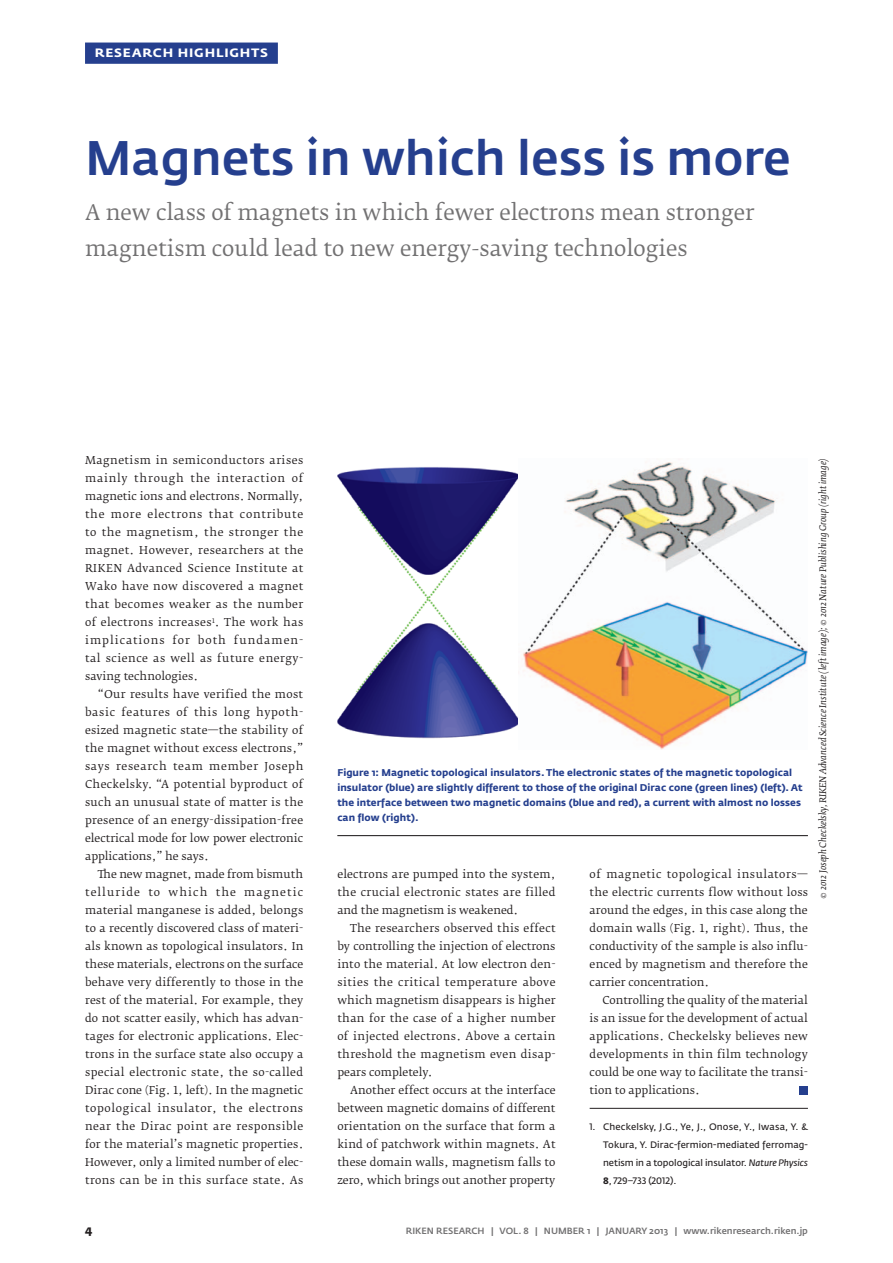
<style>
.page{position:relative;width:893px;height:1263px;background:#fff}
.page>*{position:absolute;margin:0;border:0;box-sizing:border-box;transform-origin:0 0}
.HL_Title{font:500 48px "Fedra Sans Pro";color:#253f8e}
.HL_Abstract{font:21px/36px "Fedra Serif B Pro";color:#727172}
.HL_Header{font:700 12px "Fedra Sans Pro";letter-spacing:.06em;color:#fff;scale:1.1 1}
.Page_No{font:700 12px "Fedra Sans Pro";color:#231f20}
.Body_First{font:10.8px/18px "Fedra Serif B Pro";color:#231f20;text-align:justify}
.Body_Last__Ruled{font:10.8px/18px "Fedra Serif B Pro";color:#231f20;text-align:justify}
.HL_Figure_Legend__R{font:700 9.75px/15px "Fedra Sans Pro";letter-spacing:.005em;color:#253f8e}
.Reference{font:600 9.3px/18px "Fedra Sans Pro";letter-spacing:-.005em;color:#231f20;text-align:justify}
.Copyright{font:italic 9px "Fedra Serif B Pro";color:#231f20}
.Footer{font:500 9px "Fedra Sans Pro";color:#727172}
.s1{font-style:italic}
.s2{font-weight:700}
</style>
<div class="page">
<div style="left:85px;top:43px;width:193px;height:21px;background:#253f8e"></div>
<hr style="left:590px;top:1108px;width:218px;height:1px;background:#231f20">
<div style="left:800px;top:1086px;width:8px;height:8px;background:#253f8e"></div>
<img style="left:337px;top:467px;width:181px;height:272px">
<img style="left:522px;top:462px;width:286px;height:288px">
<hr style="left:337px;top:835px;width:471px;height:1px;background:#231f20">
<p class="HL_Header" style="left:95px;top:46px;width:159px">RESEARCH HIGHLIGHTS</p>
<p class="HL_Title" style="left:85px;top:128px;width:707px">Magnets in which less is more</p>
<p class="HL_Abstract" style="left:85px;top:195px;width:671px">A new class of magnets in which fewer electrons mean stronger magnetism could lead to new energy-saving technologies</p>
<p class="Body_First" style="left:85px;top:451px;width:220px">Magnetism in semiconductors arises mainly through the interaction of magnetic ions and electrons. Normally, the more electrons that contribute to the magnetism, the stronger the magnet. However, researchers at the RIKEN Advanced Science Institute at Wako have now discovered a magnet that becomes weaker as the number of electrons increases<sup>1</sup>. The work has implications for both fundamen&shy;tal science as well as future energy&shy;saving technologies.</p>
<p class="Body_First" style="left:85px;top:685px;width:220px;text-indent:13px">“Our results have verified the most basic features of this long hypoth&shy;esized magnetic state—the stability of the magnet without excess electrons,” says research team member Joseph Checkelsky. “A potential byproduct of such an unusual state of matter is the presence of an energy-dissipation-free electrical mode for low power electronic applications,” he says.</p>
<p class="Body_First" style="left:85px;top:865px;width:220px;text-indent:13px">The new magnet, made from bismuth telluride to which the magnetic material manganese is added, belongs to a recently discovered class of materi&shy;als known as topological insulators. In these materials, electrons on the surface behave very differently to those in the rest of the material. For example, they do not scatter easily, which has advan&shy;tages for electronic applications. Elec&shy;trons in the surface state also occupy a special electronic state, the so-called Dirac cone (Fig. 1, left). In the magnetic topological insulator, the electrons near the Dirac point are responsible for the material’s magnetic properties.<br>However, only a limited number of elec&shy;trons can be in this surface state. As</p>
<p class="Body_First" style="left:337px;top:865px;width:220px">electrons are pumped into the system, the crucial electronic states are filled and the magnetism is weakened.</p>
<p class="HL_Figure_Legend__R" style="left:337px;top:765px;width:467px">Figure 1: Magnetic topological insulators. The electronic states of the magnetic topological insulator (blue) are slightly different to those of the original Dirac cone (green lines) (left). At the interface between two magnetic domains (blue and red), a current with almost no losses can flow (right).</p>
<p class="Body_First" style="left:590px;top:865px;width:220px">of magnetic topological insulators— the electric currents flow without loss around the edges, in this case along the domain walls (Fig. 1, right). Thus, the conductivity of the sample is also influ&shy;enced by magnetism and therefore the carrier concentration.</p>
<p class="Body_Last__Ruled" style="left:590px;top:991px;width:220px;text-indent:13px">Controlling the quality of the material is an issue for the development of actual applications. Checkelsky believes new developments in thin film technology could be one way to facilitate the transi&shy;tion to applications.</p>
<p class="Reference" style="left:603px;top:1118px;width:206px;text-indent:-14px">1. Checkelsky, J.G., Ye, J., Onose, Y., Iwasa, Y. &amp; Tokura, Y. Dirac-fermion-mediated ferromag&shy;netism in a topological insulator. <span class="s1">Nature Physics </span><span class="s2">8</span>, 729–733 (2012).</p>
<p class="Body_First" style="left:337px;top:919px;width:220px;text-indent:13px">The researchers observed this effect by controlling the injection of electrons into the material. At low electron den&shy;sities the critical temperature above which magnetism disappears is higher than for the case of a higher number of injected electrons. Above a certain threshold the magnetism even disap&shy;pears completely.</p>
<p class="Body_First" style="left:337px;top:1081px;width:220px;text-indent:13px">Another effect occurs at the interface between magnetic domains of different orientation on the surface that form a kind of patchwork within magnets. At these domain walls, magnetism falls to zero, which brings out another property</p>
<p class="Copyright" style="left:818px;top:899px;width:442px;rotate:-90deg">© 2012 Joseph Checkelsky, RIKEN Advanced Science Institute (left image); © 2012 Nature Publishing Group (right image)</p>
<p class="Page_No" style="left:85px;top:1222px;width:9px">4</p>
<p class="Footer" style="left:406px;top:1225px;width:404px">RIKEN RESEARCH | VOL. 8 | NUMBER 1 | JANUARY 2013 | www.rikenresearch.riken.jp</p>
</div>
